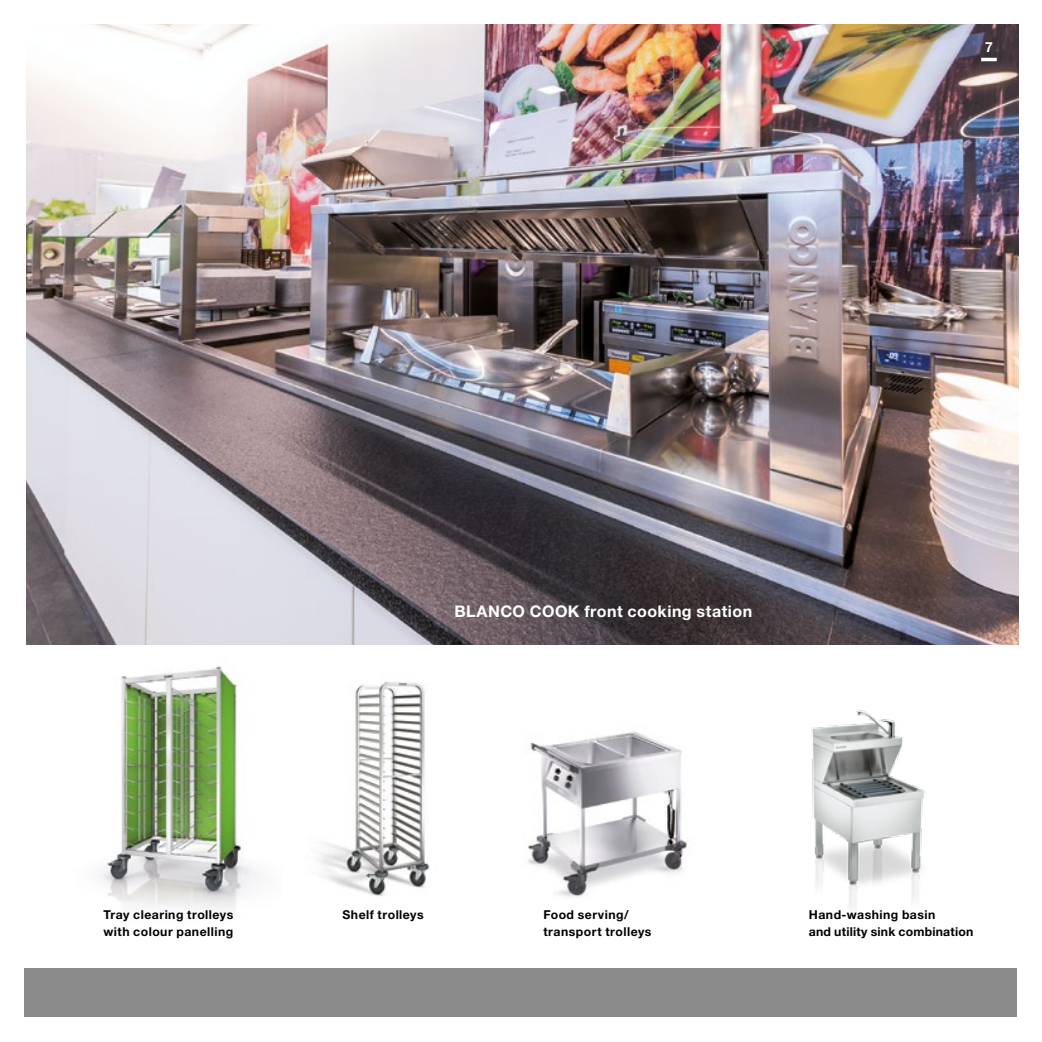
<style>
.page{position:relative;width:1042px;height:1042px;background:#fff}
.page>*{position:absolute;margin:0;border:0;box-sizing:border-box;transform-origin:0 0}
.t1{font:700 16.1px "Helvetica Neue LTW1 G";letter-spacing:.03em;color:#fff}
.t2{font:700 14px "Helvetica Neue LTW1 G";color:#fff}
.t3{font:700 12.25px/16.6px "Helvetica Neue LTW1 G";letter-spacing:.04em;color:#000}
.t4{font:700 12.25px/16.6px "Helvetica Neue LTW1 G";letter-spacing:.02em;color:#000}
</style>
<div class="page">
<img style="left:26px;top:25px;width:992px;height:620px">
<div style="left:25px;top:967px;width:992px;height:50px;background:#8b8b8c"></div>
<img style="left:318px;top:681px;width:112px;height:215px">
<img style="left:811px;top:709px;width:114px;height:202px">
<img style="left:527px;top:731px;width:160px;height:166px">
<img style="left:99px;top:666px;width:160px;height:245px">
<hr style="left:981px;top:58px;width:16px;height:3px;background:#fff">
<p class="t2" style="left:985px;top:39px;width:9px">7</p>
<h1 class="t1" style="left:454px;top:601px;width:299px">BLANCO COOK front cooking station</h1>
<p class="t3" style="left:103px;top:906px;width:131px">Tray clearing trolleys</p>
<p class="t3" style="left:342px;top:906px;width:83px">Shelf trolleys</p>
<p class="t3" style="left:103px;top:923px;width:131px">with colour panelling</p>
<p class="t3" style="left:543px;top:906px;width:110px">Food serving/ transport trolleys</p>
<p class="t4" style="left:809px;top:906px;width:166px">Hand-washing basin<br>and utility sink combination</p>
</div>
